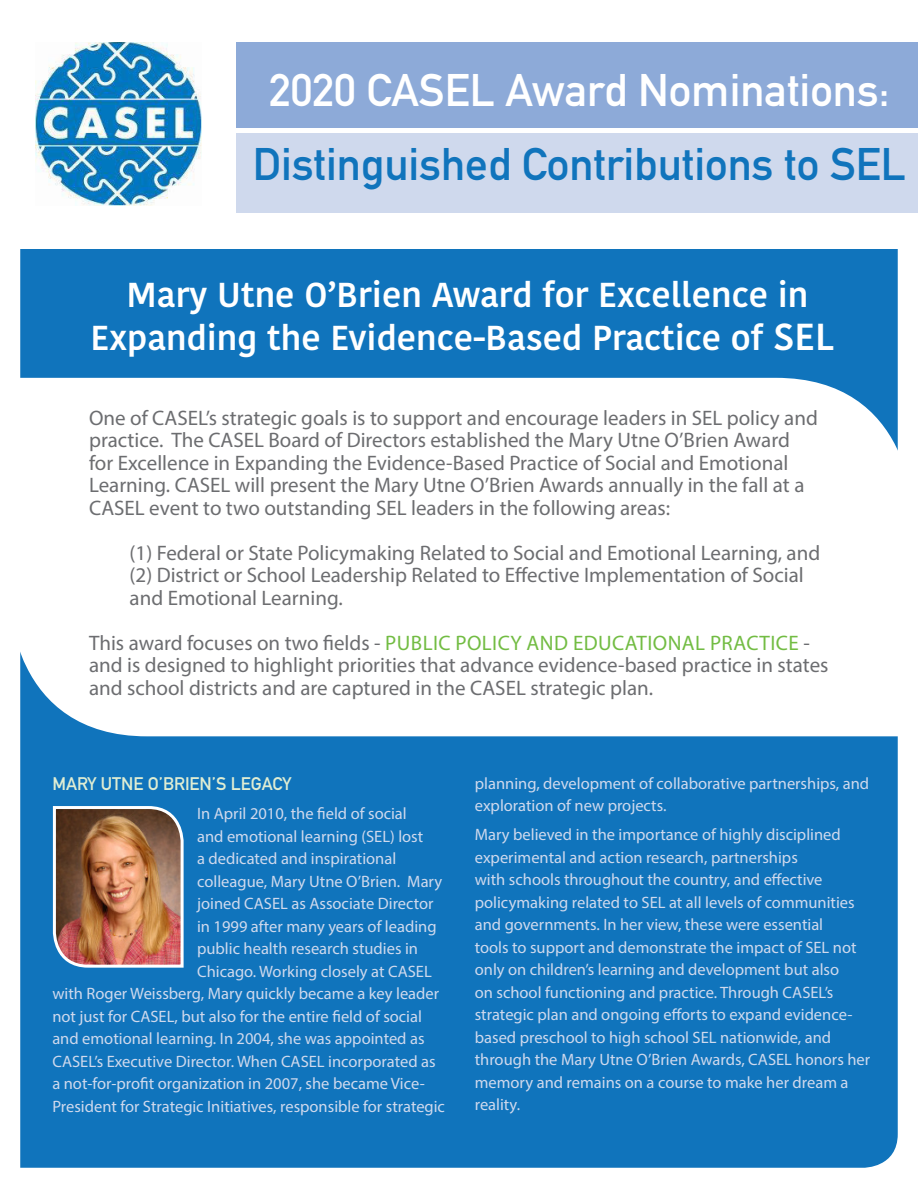
<style>
.page{position:relative;width:918px;height:1188px;background:#fff}
.page>*{position:absolute;margin:0;border:0;box-sizing:border-box;transform-origin:0 0}
.t1{font:700 45px "DIN Alternate";color:#1074bc}
.t2{font:700 45px "DIN Alternate";color:#fff}
.t3{font:600 34.5px "Kohinoor Devanagari";color:#fff}
.t4{font:21px/22.5px "Myriad Pro";color:#6c6d70}
.t5{font:700 18px "DIN Alternate";color:#dfedd3}
.t6{font:16.5px/22.5px "Myriad Pro";color:#cfd9ed}
.s1{font-size:37.5px}
.s2{color:#72bc43}
</style>
<div class="page">
<div style="left:20px;top:249px;width:878px;height:919px;background:#1074bc"></div>
<svg style="left:20px;top:376px;width:878px;height:363px"></svg>
<img style="left:51px;top:805px;width:134px;height:164px">
<div style="left:237px;top:133px;width:681px;height:80px;background:#cfd9ed"></div>
<div style="left:237px;top:42px;width:681px;height:86px;background:#8daad8"></div>
<img style="left:36px;top:42px;width:165px;height:164px">
<p class="t2" style="left:269px;top:56px;width:622px">2020 CASEL Award Nominations:</p>
<p class="t1" style="left:253px;top:130px;width:655px">Distinguished Contributions to SEL</p>
<p class="t3" style="left:127px;top:275px;width:683px">Mary Utne O’Brien Award for Excellence in</p>
<p class="t3" style="left:91px;top:318px;width:745px">Expanding the Evidence-Based Practice of <span class="s1">SEL</span></p>
<p class="t4" style="left:89px;top:406px;width:730px">One of CASEL’s strategic goals is to support and encourage leaders in SEL policy and</p>
<p class="t4" style="left:89px;top:429px;width:717px">practice. The CASEL Board of Directors established the Mary Utne O’Brien Award for Excellence in Expanding the Evidence-Based Practice of Social and Emotional Learning. CASEL will present the Mary Utne O’Brien Awards annually in the fall at a CASEL event to two outstanding SEL leaders in the following areas:</p>
<p class="t4" style="left:130px;top:541px;width:692px">(1) Federal or State Policymaking Related to Social and Emotional Learning, and</p>
<p class="t4" style="left:130px;top:564px;width:676px">(2) District or School Leadership Related to Effective Implementation of Social and Emotional Learning.</p>
<p class="t4" style="left:89px;top:631px;width:741px">This award focuses on two fields - <span class="s2">PUBLIC POLICY AND EDUCATIONAL PRACTICE</span> - and is designed to highlight priorities that advance evidence-based practice in states and school districts and are captured in the CASEL strategic plan.</p>
<p class="t5" style="left:52px;top:770px;width:241px">MARY UTNE O’BRIEN’S LEGACY</p>
<p class="t6" style="left:197px;top:802px;width:211px">In April 2010, the field of social</p>
<p class="t6" style="left:197px;top:825px;width:228px">and emotional learning (SEL) lost</p>
<p class="t6" style="left:197px;top:847px;width:201px">a dedicated and inspirational</p>
<p class="t6" style="left:197px;top:870px;width:247px">colleague, Mary Utne O’Brien. Mary</p>
<p class="t6" style="left:197px;top:892px;width:238px">joined CASEL as Associate Director</p>
<p class="t6" style="left:197px;top:915px;width:241px">in 1999 after many years of leading</p>
<p class="t6" style="left:197px;top:937px;width:222px">public health research studies in</p>
<p class="t6" style="left:197px;top:960px;width:236px">Chicago. Working closely at CASEL</p>
<p class="t6" style="left:52px;top:982px;width:388px">with Roger Weissberg, Mary quickly became a key leader</p>
<p class="t6" style="left:52px;top:1005px;width:371px">not just for CASEL, but also for the entire field of social</p>
<p class="t6" style="left:52px;top:1027px;width:374px">and emotional learning. In 2004, she was appointed as</p>
<p class="t6" style="left:52px;top:1050px;width:385px">CASEL’s Executive Director. When CASEL incorporated as</p>
<p class="t6" style="left:52px;top:1072px;width:374px">a not-for-profit organization in 2007, she became Vice-</p>
<p class="t6" style="left:52px;top:1095px;width:394px">President for Strategic Initiatives, responsible for strategic</p>
<p class="t6" style="left:475px;top:772px;width:396px">planning, development of collaborative partnerships, and exploration of new projects.</p>
<p class="t6" style="left:475px;top:823px;width:397px">Mary believed in the importance of highly disciplined experimental and action research, partnerships<br>with schools throughout the country, and effective policymaking related to SEL at all levels of communities and governments. In her view, these were essential<br>tools to support and demonstrate the impact of SEL not only on children’s learning and development but also<br>on school functioning and practice. Through CASEL’s strategic plan and ongoing efforts to expand evidence&shy;based preschool to high school SEL nationwide, and through the Mary Utne O’Brien Awards, CASEL honors her memory and remains on a course to make her dream a reality.</p>
</div>
